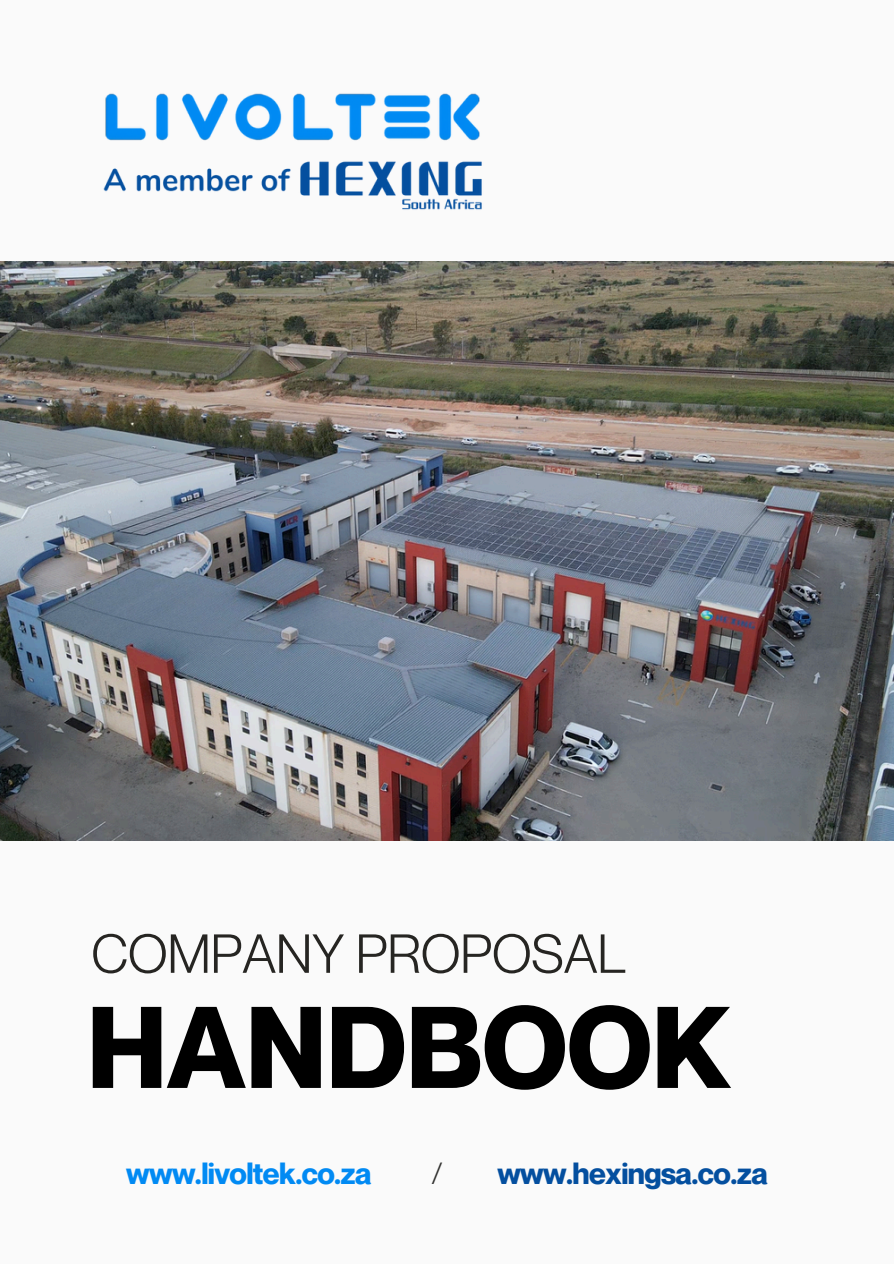
<style>
.page{position:relative;width:894px;height:1264px;background:#fff}
.page>*{position:absolute;margin:0;border:0;box-sizing:border-box;transform-origin:0 0}
.t1{font:700 113.25px "Neue Montreal";color:#000}
.t2{font:53.7px "Neue Montreal";color:#262522}
.t3{font:700 30px "Neue Montreal";letter-spacing:-.02em;color:#018af3}
.t4{font:700 30px "Neue Montreal";letter-spacing:-.02em;color:#044f9f}
.t5{font:30px "Neue Montreal";color:#31312f}
</style>
<div class="page">
<div style="left:0;top:0;width:893px;height:1263px;background:#fafafa"></div>
<img style="left:0;top:261px;width:893px;height:580px">
<img style="left:103px;top:93px;width:379px;height:117px">
<h1 class="t2" style="left:91px;top:920px;width:536px">COMPANY PROPOSAL</h1>
<h2 class="t1" style="left:87px;top:978px;width:645px">HANDBOOK</h2>
<p class="t3" style="left:126px;top:1155px;width:247px">www.livoltek.co.za</p>
<p class="t5" style="left:431px;top:1155px;width:13px">/</p>
<p class="t4" style="left:497px;top:1155px;width:272px">www.hexingsa.co.za</p>
</div>
